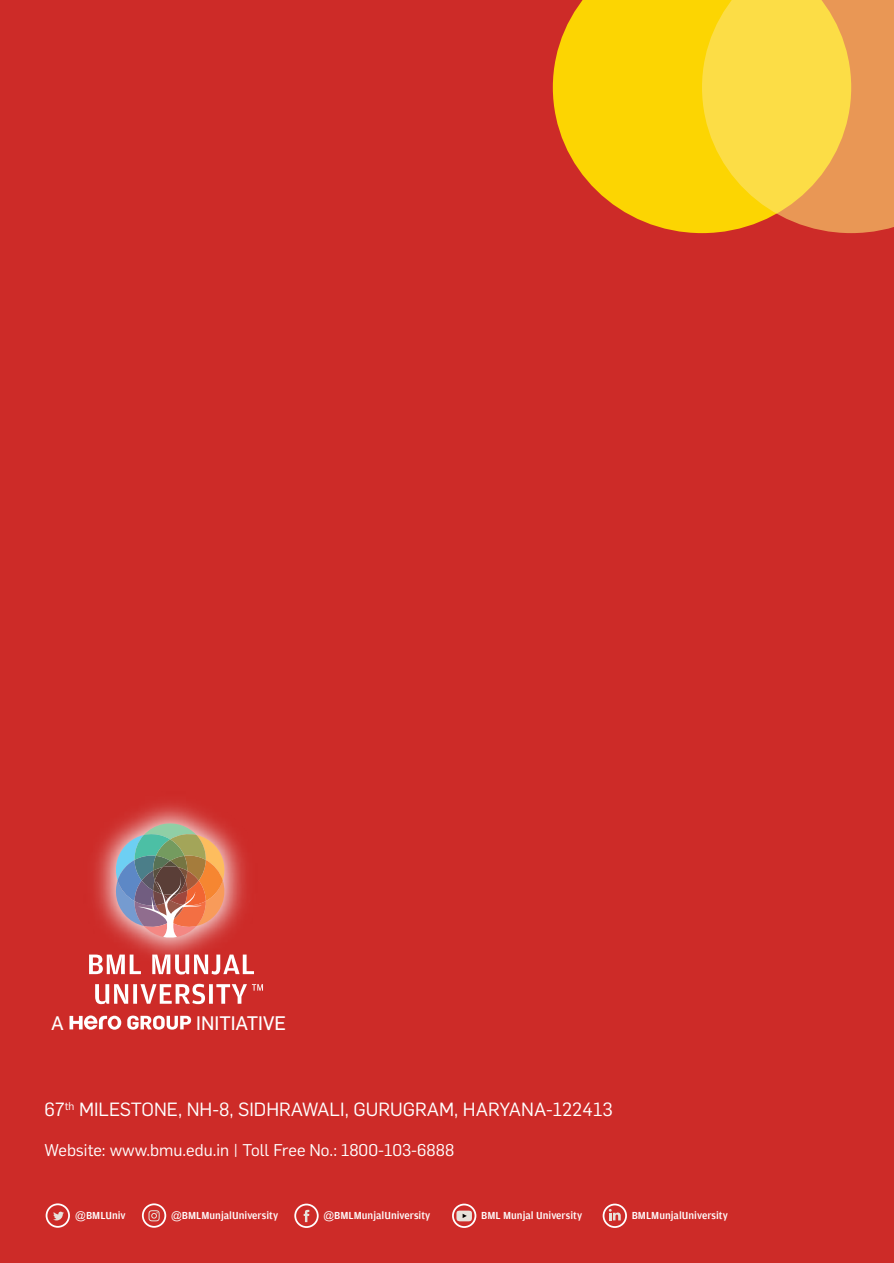
<style>
.page{position:relative;width:894px;height:1263px;background:#fff}
.page>*{position:absolute;margin:0;border:0;box-sizing:border-box;transform-origin:0 0}
.t1{font:19.2px "Flama Basic";color:#fff}
.t2{font:18.75px "Flama";color:#fff}
.t3{font:16.65px "Flama";color:#fff}
.t4{font:500 10.8px "Amplitude";color:#fff}
.s1{font-family:"Arial";font-weight:400;font-size:10.65px}
</style>
<div class="page">
<div style="left:0;top:0;width:893px;height:1263px;background:#cd2b28"></div>
<img style="left:95px;top:804px;width:150px;height:150px">
<svg style="left:89px;top:954px;width:174px;height:50px"></svg>
<svg style="left:114px;top:821px;width:112px;height:116px;background:#af8677"></svg>
<svg style="left:69px;top:1015px;width:52px;height:14px"></svg>
<svg style="left:127px;top:1015px;width:64px;height:14px"></svg>
<div style="left:142px;top:1203px;width:24px;height:24px;border:2px solid #fff;border-radius:50%"></div>
<svg style="left:148px;top:1210px;width:12px;height:11px"></svg>
<div style="left:46px;top:1203px;width:24px;height:24px;border:2px solid #fff;border-radius:50%"></div>
<svg style="left:53px;top:1211px;width:11px;height:9px"></svg>
<div style="left:294px;top:1203px;width:24px;height:24px;border:2px solid #fff;border-radius:50%"></div>
<svg style="left:303px;top:1209px;width:6px;height:13px"></svg>
<div style="left:602px;top:1203px;width:24px;height:24px;border:2px solid #fff;border-radius:50%"></div>
<svg style="left:608px;top:1209px;width:12px;height:11px"></svg>
<div style="left:452px;top:1203px;width:24px;height:24px;border:2px solid #fff;border-radius:50%"></div>
<div style="left:456px;top:1210px;width:16px;height:11px;background:#e7e2db;border-radius:4px"></div>
<svg style="left:462px;top:1213px;width:4px;height:5px"></svg>
<svg style="left:552px;top:0;width:149px;height:233px;fill:#fcd502"></svg>
<svg style="left:701px;top:0;width:192px;height:233px;background:#f4c142"></svg>
<h1 class="t1" style="left:51px;top:1009px;width:14px">A</h1>
<h1 class="t1" style="left:196px;top:1009px;width:91px">INITIATIVE</h1>
<h2 class="t2" style="left:44px;top:1096px;width:569px">67<sup>th</sup> MILESTONE, NH-8, SIDHRAWALI, GURUGRAM, HARYANA-122413</h2>
<h3 class="t3" style="left:45px;top:1138px;width:411px">Website: www.bmu.edu.in | Toll Free No.: 1800-103-6888</h3>
<p class="t4" style="left:75px;top:1209px;width:52px"><span class="s1">@</span>BMLUniv</p>
<p class="t4" style="left:171px;top:1209px;width:108px"><span class="s1">@</span>BMLMunjalUniversity</p>
<p class="t4" style="left:323px;top:1209px;width:108px"><span class="s1">@</span>BMLMunjalUniversity</p>
<p class="t4" style="left:481px;top:1209px;width:102px">BML Munjal University</p>
<p class="t4" style="left:631px;top:1209px;width:98px">BMLMunjalUniversity</p>
</div>
